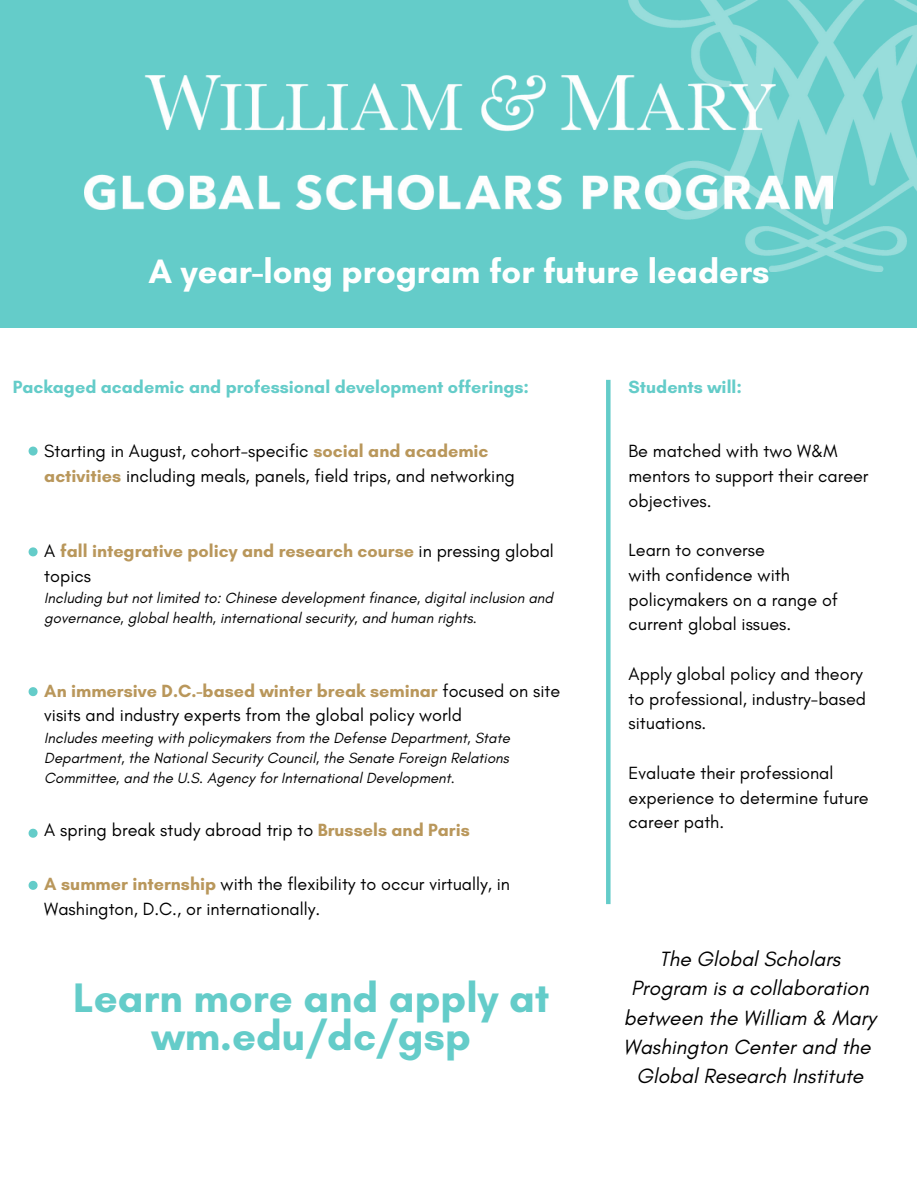
<style>
.page{position:relative;width:918px;height:1188px;background:#fff}
.page>*{position:absolute;margin:0;border:0;box-sizing:border-box;transform-origin:0 0}
.t1{font:700 42px/38.2px "Glacial Indifference";color:#64ccc9;text-align:center}
.t2{font:700 34.5px "Glacial Indifference";color:#fff}
.t3{font:italic 21px/29.2px "Glacial Indifference";color:#000;text-align:center}
.t4{font:18px/24.8px "Glacial Indifference";color:#000}
.t5{font:700 18px "Glacial Indifference";color:#64ccc9}
.t6{font:700 18px/24.8px "Glacial Indifference";color:#b9975b}
.t7{font:italic 15px/20.2px "Glacial Indifference";color:#000;text-align:justify}
.s1{font-weight:700;color:#b9975b}
.s2{font-weight:400;color:#000}
</style>
<div class="page">
<div style="left:0;top:0;width:917px;height:327px;background:#64ccc9"></div>
<img style="left:629px;top:0;width:288px;height:272px">
<img style="left:85px;top:76px;width:748px;height:134px">
<div style="left:606px;top:380px;width:5px;height:524px;background:#64ccc9"></div>
<svg style="left:29px;top:447px;width:9px;height:9px"></svg>
<svg style="left:29px;top:687px;width:9px;height:9px"></svg>
<svg style="left:29px;top:547px;width:9px;height:9px"></svg>
<svg style="left:29px;top:829px;width:9px;height:9px"></svg>
<svg style="left:29px;top:881px;width:9px;height:9px"></svg>
<h2 class="t2" style="left:148px;top:251px;width:623px">A year-long program for future leaders</h2>
<p class="t5" style="left:13px;top:376px;width:518px">Packaged academic and professional development offerings:</p>
<p class="t4" style="left:44px;top:438px;width:472px">Starting in August, cohort-specific <span class="s1">social and academic activities</span> including meals, panels, field trips, and networking</p>
<p class="t6" style="left:44px;top:538px;width:511px"><span class="s2">A</span> fall integrative policy and research course <span class="s2">in pressing global topics</span></p>
<p class="t7" style="left:44px;top:588px;width:510px">Including but not limited to: Chinese development finance, digital inclusion and governance, global health, international security, and human rights.</p>
<p class="t4" style="left:44px;top:678px;width:517px"><span class="s1">An immersive D.C.-based winter break seminar</span> focused on site visits and industry experts from the global policy world</p>
<p class="t7" style="left:44px;top:727px;width:467px">Includes meeting with policymakers from the Defense Department, State Department, the National Security Council, the Senate Foreign Relations Committee, and the U.S. Agency for International Development.</p>
<p class="t4" style="left:44px;top:818px;width:427px">A spring break study abroad trip to <span class="s1">Brussels and Paris</span></p>
<p class="t4" style="left:44px;top:872px;width:467px"><span class="s1">A summer internship</span> with the flexibility to occur virtually, in<br>Washington, D.C., or internationally.</p>
<h1 class="t1" style="left:73px;top:978px;width:478px">Learn more and apply at wm.edu/dc/gsp</h1>
<p class="t5" style="left:629px;top:376px;width:115px">Students will:</p>
<p class="t4" style="left:629px;top:438px;width:242px">Be matched with two W&amp;M mentors to support their career objectives.</p>
<p class="t4" style="left:629px;top:537px;width:211px">Learn to converse<br>with confidence with policymakers on a range of current global issues.</p>
<p class="t4" style="left:629px;top:661px;width:239px">Apply global policy and theory to professional, industry-based situations.</p>
<p class="t4" style="left:629px;top:760px;width:242px">Evaluate their professional experience to determine future career path.</p>
<p class="t3" style="left:624px;top:944px;width:254px">The Global Scholars<br>Program is a collaboration between the William &amp; Mary<br>Washington Center and the<br>Global Research Institute</p>
</div>
